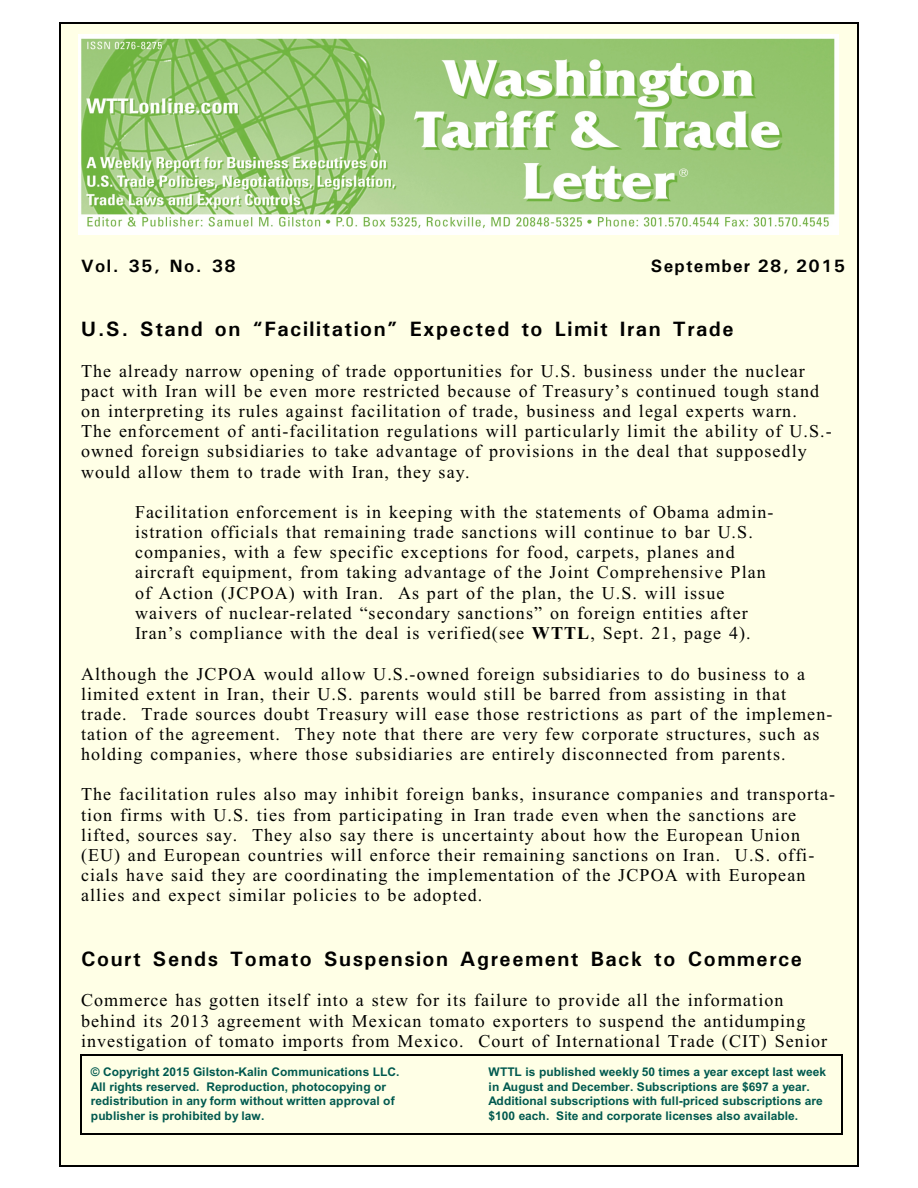
<style>
.page{position:relative;width:918px;height:1188px;background:#fff}
.page>*{position:absolute;margin:0;border:0;box-sizing:border-box;transform-origin:0 0}
.t1{font:700 21px "Univers";letter-spacing:.075em;color:#000}
.t2{font:18px/20.1px "Times New Roman";letter-spacing:.06em;color:#000}
.t3{font:700 18px "Univers";letter-spacing:.075em;color:#000}
.t4{font:700 12px/14.4px "Arial";letter-spacing:.01em;color:#00594f}
.s1{font-weight:700}
</style>
<div class="page">
<div style="left:59px;top:23px;width:800px;height:1143px;background:#ffffe6"></div>
<hr style="left:59px;top:23px;width:1px;height:1143px;background:#000">
<hr style="left:857px;top:23px;width:2px;height:1143px;background:#000">
<hr style="left:59px;top:23px;width:799px;height:1px;background:#000">
<hr style="left:59px;top:1165px;width:799px;height:1px;background:#000">
<img style="left:78px;top:35px;width:761px;height:199px">
<hr style="left:80px;top:1054px;width:2px;height:81px;background:#000">
<hr style="left:841px;top:1054px;width:1px;height:81px;background:#000">
<hr style="left:80px;top:1054px;width:762px;height:2px;background:#000">
<hr style="left:80px;top:1134px;width:762px;height:1px;background:#000">
<p class="t3" style="left:81px;top:259px;width:156px">Vol. 35, No. 38</p>
<p class="t3" style="left:651px;top:259px;width:196px">September 28, 2015</p>
<p class="t1" style="left:81px;top:321px;width:654px">U.S. Stand on “Facilitation” Expected to Limit Iran Trade</p>
<p class="t2" style="left:81px;top:362px;width:752px">The already narrow opening of trade opportunities for U.S. business under the nuclear pact with Iran will be even more restricted because of Treasury’s continued tough stand on interpreting its rules against facilitation of trade, business and legal experts warn.<br>The enforcement of anti-facilitation regulations will particularly limit the ability of U.S.- owned foreign subsidiaries to take advantage of provisions in the deal that supposedly would allow them to trade with Iran, they say.</p>
<p class="t2" style="left:135px;top:503px;width:640px">Facilitation enforcement is in keeping with the statements of Obama admin&shy;istration officials that remaining trade sanctions will continue to bar U.S. companies, with a few specific exceptions for food, carpets, planes and aircraft equipment, from taking advantage of the Joint Comprehensive Plan of Action (JCPOA) with Iran. As part of the plan, the U.S. will issue waivers of nuclear-related “secondary sanctions” on foreign entities after Iran’s compliance with the deal is verified(see <span class="s1">WTTL</span>, Sept. 21, page 4).</p>
<p class="t2" style="left:81px;top:665px;width:753px">Although the JCPOA would allow U.S.-owned foreign subsidiaries to do business to a limited extent in Iran, their U.S. parents would still be barred from assisting in that trade. Trade sources doubt Treasury will ease those restrictions as part of the implemen&shy;tation of the agreement. They note that there are very few corporate structures, such as holding companies, where those subsidiaries are entirely disconnected from parents.</p>
<p class="t2" style="left:81px;top:786px;width:756px">The facilitation rules also may inhibit foreign banks, insurance companies and transporta&shy;tion firms with U.S. ties from participating in Iran trade even when the sanctions are lifted, sources say. They also say there is uncertainty about how the European Union (EU) and European countries will enforce their remaining sanctions on Iran. U.S. offi&shy;cials have said they are coordinating the implementation of the JCPOA with European allies and expect similar policies to be adopted.</p>
<p class="t1" style="left:81px;top:951px;width:723px">Court Sends Tomato Suspension Agreement Back to Commerce</p>
<p class="t2" style="left:81px;top:992px;width:748px">Commerce has gotten itself into a stew for its failure to provide all the information behind its 2013 agreement with Mexican tomato exporters to suspend the antidumping investigation of tomato imports from Mexico. Court of International Trade (CIT) Senior</p>
<p class="t4" style="left:91px;top:1066px;width:310px">© Copyright 2015 Gilston-Kalin Communications LLC.<br>All rights reserved. Reproduction, photocopying or redistribution in any form without written approval of publisher is prohibited by law.</p>
<p class="t4" style="left:489px;top:1066px;width:339px">WTTL is published weekly 50 times a year except last week in August and December. Subscriptions are $697 a year.<br>Additional subscriptions with full-priced subscriptions are $100 each. Site and corporate licenses also available.</p>
</div>
